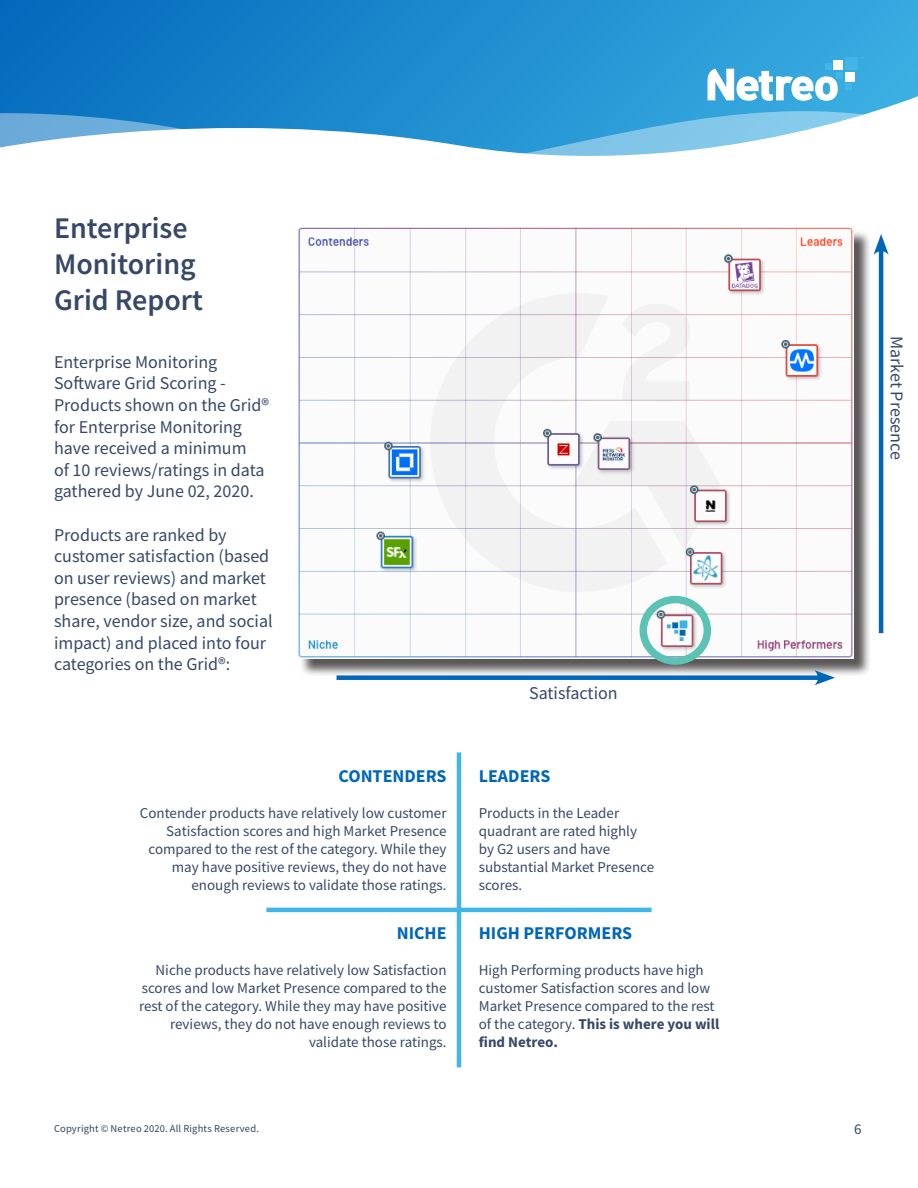
<style>
.page{position:relative;width:918px;height:1188px;background:#fff}
.page>*{position:absolute;margin:0;border:0;box-sizing:border-box;transform-origin:0 0}
.t1{font:600 30px/36px "Source Sans Pro";color:#374867}
.t2{font:18px/21.6px "Source Sans Pro";color:#374867}
.t3{font:700 18px "Source Sans Pro";color:#0066ba}
.t4{font:15px/18px "Source Sans Pro";color:#374867;text-align:right}
.p{font:10.5px "Source Sans Pro";letter-spacing:.02em;color:#31445d}
.s1{font-weight:700}
</style>
<div class="page">
<div style="left:0;top:0;width:918px;height:155px;background:linear-gradient(to right,#046bbd,#39ace1)"></div>
<svg style="left:0;top:91px;width:918px;height:65px"></svg>
<div style="left:845px;top:57px;width:13px;height:12px;background:#41b6e6"></div>
<div style="left:845px;top:84px;width:7px;height:6px;background:#41b6e6"></div>
<div style="left:845px;top:72px;width:10px;height:9px;background:#fff"></div>
<div style="left:834px;top:60px;width:9px;height:9px;background:#fff"></div>
<svg style="left:708px;top:63px;width:135px;height:38px"></svg>
<div style="left:299px;top:230px;width:573px;height:447px;background:#231f20;opacity:.75"></div>
<img style="left:298px;top:228px;width:556px;height:430px">
<div style="left:640px;top:596px;width:71px;height:69px;border:8px solid #5cc3b4;border-radius:50%"></div>
<div style="left:337px;top:675px;width:486px;height:5px;background:#0066ba"></div>
<svg style="left:814px;top:670px;width:21px;height:15px"></svg>
<hr style="left:879px;top:247px;width:4px;height:386px;background:#0066ba">
<svg style="left:874px;top:234px;width:15px;height:21px"></svg>
<hr style="left:457px;top:752px;width:4px;height:315px;background:#41b6e6">
<hr style="left:266px;top:908px;width:386px;height:4px;background:#41b6e6">
<p class="t1" style="left:54px;top:210px;width:143px">Enterprise<br>Monitoring</p>
<p class="t1" style="left:54px;top:282px;width:150px">Grid Report</p>
<p class="t2" style="left:54px;top:351px;width:217px">Enterprise Monitoring<br>Software Grid Scoring -<br>Products shown on the Grid® for Enterprise Monitoring have received a minimum<br>of 10 reviews/ratings in data gathered by June 02, 2020.</p>
<p class="t2" style="left:54px;top:524px;width:220px">Products are ranked by customer satisfaction (based on user reviews) and market presence (based on market share, vendor size, and social impact) and placed into four categories on the Grid®:</p>
<p class="t3" style="left:339px;top:764px;width:110px">CONTENDERS</p>
<p class="t4" style="left:140px;top:804px;width:308px">Contender products have relatively low customer Satisfaction scores and high Market Presence compared to the rest of the category. While they may have positive reviews, they do not have enough reviews to validate those ratings.</p>
<p class="t3" style="left:397px;top:921px;width:51px">NICHE</p>
<p class="t4" style="left:139px;top:961px;width:309px">Niche products have relatively low Satisfaction scores and low Market Presence compared to the rest of the category. While they may have positive reviews, they do not have enough reviews to validate those ratings.</p>
<p class="t2" style="left:529px;top:682px;width:90px">Satisfaction</p>
<p class="t3" style="left:479px;top:764px;width:73px">LEADERS</p>
<p class="t4" style="left:479px;top:804px;width:177px;text-align:left">Products in the Leader quadrant are rated highly by G2 users and have substantial Market Presence scores.</p>
<p class="t3" style="left:479px;top:921px;width:155px">HIGH PERFORMERS</p>
<p class="t4" style="left:479px;top:961px;width:242px;text-align:left">High Performing products have high customer Satisfaction scores and low<br>Market Presence compared to the rest of the category. <span class="s1">This is where you will find Netreo.</span></p>
<p class="t2" style="left:908px;top:336px;width:125px;rotate:90deg">Market Presence</p>
<p class="p" style="left:54px;top:1122px;width:207px">Copyright © Netreo 2020. All Rights Reserved.</p>
<p class="t4" style="left:854px;top:1120px;width:9px">6</p>
</div>
